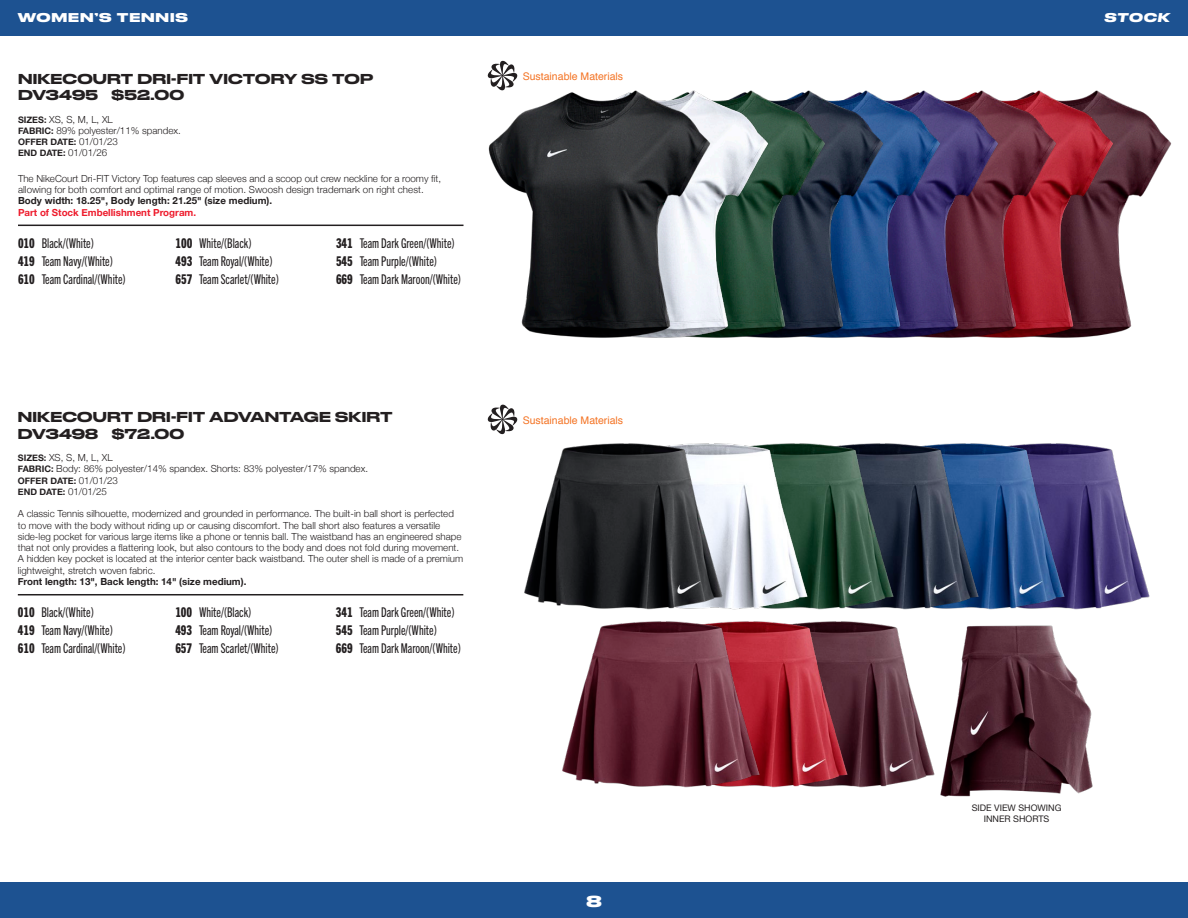
<style>
.page{position:relative;width:1188px;height:918px;background:#fff}
.page>*{position:absolute;margin:0;border:0;box-sizing:border-box;transform-origin:0 0}
.t1{font:700 15px "Druk Wide";color:#fff}
.Color_CODE_NAME_Nested{font:13.5px "Trade Gothic Next LT Pro Cm";color:#231f20}
.Not_NEW_Paragraph{font:500 13.5px "Druk Wide";letter-spacing:.01em;color:#231f20}
.t2{font:700 12px "Druk Wide";letter-spacing:.07em;color:#fff}
.t3{font:italic 700 12px "Druk Wide";letter-spacing:.065em;color:#fff}
.t4{font:10.5px "Helvetica";color:#f47425}
.Default{font:300 9.75px/11.2px "Helvetica Neue";color:#231f20}
.SIZE_FABRIC_DATE_Nested{font:300 9.75px "Helvetica Neue";color:#231f20}
.Default-2{font:700 9.75px "Helvetica Neue";color:#231f20}
.t5{font:700 9.75px "Helvetica Neue";color:#ee1b2c}
.SIZE_FABRIC_DATE_Nested-2{font:700 9px "Helvetica Neue";color:#231f20}
.Color_Code_Color_Name{font:9px/11.2px "Helvetica Neue";color:#231f20;text-align:center}
.s1{font-weight:700;font-size:9px}
.s2{font-weight:300;font-size:9.75px}
.s3{font-weight:700}
.s4{font-family:"Trade Gothic Next LT Pro Hv Cm"}
</style>
<div class="page">
<div style="left:0;top:0;width:1188px;height:36px;background:#1d5291"></div>
<div style="left:0;top:882px;width:1188px;height:36px;background:#1d5291"></div>
<img style="left:857px;top:624px;width:52px;height:164px">
<img style="left:909px;top:625px;width:184px;height:172px">
<img style="left:770px;top:624px;width:87px;height:164px">
<img style="left:562px;top:624px;width:208px;height:164px">
<img style="left:1075px;top:444px;width:75px;height:166px">
<img style="left:989px;top:443px;width:86px;height:167px">
<img style="left:904px;top:443px;width:85px;height:167px">
<img style="left:818px;top:443px;width:86px;height:181px">
<img style="left:733px;top:443px;width:85px;height:181px">
<hr style="left:18px;top:225px;width:446px;height:1px;background:#231f20">
<hr style="left:18px;top:594px;width:445px;height:1px;background:#231f20">
<svg style="left:487px;top:60px;width:31px;height:21px"></svg>
<svg style="left:487px;top:404px;width:31px;height:31px"></svg>
<img style="left:1117px;top:101px;width:55px;height:232px">
<img style="left:524px;top:443px;width:209px;height:181px">
<img style="left:1060px;top:90px;width:57px;height:248px">
<img style="left:1002px;top:90px;width:58px;height:248px">
<img style="left:944px;top:90px;width:58px;height:248px">
<img style="left:887px;top:90px;width:57px;height:248px">
<img style="left:829px;top:90px;width:58px;height:248px">
<img style="left:714px;top:90px;width:115px;height:248px">
<img style="left:488px;top:81px;width:226px;height:257px">
<p class="t2" style="left:18px;top:8px;width:172px">WOMEN’S TENNIS</p>
<p class="t3" style="left:1104px;top:8px;width:67px">STOCK</p>
<p class="Not_NEW_Paragraph" style="left:18px;top:67px;width:357px">NIKECOURT DRI-FIT VICTORY SS TOP</p>
<p class="Not_NEW_Paragraph" style="left:18px;top:84px;width:168px">DV3495 $52.00</p>
<p class="SIZE_FABRIC_DATE_Nested" style="left:18px;top:111px;width:96px"><span class="s1">SIZES:</span> XS, S, M, L, XL</p>
<p class="SIZE_FABRIC_DATE_Nested" style="left:18px;top:122px;width:164px"><span class="s1">FABRIC:</span> 89% polyester/11% spandex.</p>
<p class="SIZE_FABRIC_DATE_Nested-2" style="left:18px;top:135px;width:102px">OFFER DATE: <span class="s2">01/01/23</span></p>
<p class="SIZE_FABRIC_DATE_Nested-2" style="left:18px;top:146px;width:91px">END DATE: <span class="s2">01/01/26</span></p>
<p class="Default" style="left:18px;top:172px;width:425px">The NikeCourt Dri-FIT Victory Top features cap sleeves and a scoop out crew neckline for a roomy fit, allowing for both comfort and optimal range of motion. Swoosh design trademark on right chest.<br><span class="s3">Body width: 18.25", Body length: 21.25" (size medium).</span></p>
<p class="t5" style="left:18px;top:204px;width:180px">Part of Stock Embellishment Program.</p>
<p class="Color_CODE_NAME_Nested" style="left:18px;top:234px;width:77px"><span class="s4">010</span> Black/(White)</p>
<p class="Color_CODE_NAME_Nested" style="left:176px;top:234px;width:77px"><span class="s4">100</span> White/(Black)</p>
<p class="Color_CODE_NAME_Nested" style="left:336px;top:234px;width:120px"><span class="s4">341</span> Team Dark Green/(White)</p>
<p class="Color_CODE_NAME_Nested" style="left:18px;top:252px;width:96px"><span class="s4">419</span> Team Navy/(White)</p>
<p class="Color_CODE_NAME_Nested" style="left:176px;top:252px;width:99px"><span class="s4">493</span> Team Royal/(White)</p>
<p class="Color_CODE_NAME_Nested" style="left:336px;top:252px;width:103px"><span class="s4">545</span> Team Purple/(White)</p>
<p class="Color_CODE_NAME_Nested" style="left:18px;top:270px;width:109px"><span class="s4">610</span> Team Cardinal/(White)</p>
<p class="Color_CODE_NAME_Nested" style="left:176px;top:270px;width:105px"><span class="s4">657</span> Team Scarlet/(White)</p>
<p class="Color_CODE_NAME_Nested" style="left:336px;top:270px;width:127px"><span class="s4">669</span> Team Dark Maroon/(White)</p>
<p class="Not_NEW_Paragraph" style="left:18px;top:406px;width:376px">NIKECOURT DRI-FIT ADVANTAGE SKIRT</p>
<p class="Not_NEW_Paragraph" style="left:18px;top:423px;width:168px">DV3498 $72.00</p>
<p class="SIZE_FABRIC_DATE_Nested" style="left:18px;top:450px;width:96px"><span class="s1">SIZES:</span> XS, S, M, L, XL</p>
<p class="SIZE_FABRIC_DATE_Nested" style="left:18px;top:461px;width:352px"><span class="s1">FABRIC:</span> Body: 86% polyester/14% spandex. Shorts: 83% polyester/17% spandex.</p>
<p class="SIZE_FABRIC_DATE_Nested-2" style="left:18px;top:473px;width:102px">OFFER DATE: <span class="s2">01/01/23</span></p>
<p class="SIZE_FABRIC_DATE_Nested-2" style="left:18px;top:485px;width:91px">END DATE: <span class="s2">01/01/25</span></p>
<p class="Default" style="left:18px;top:508px;width:447px">A classic Tennis silhouette, modernized and grounded in performance. The built-in ball short is perfected to move with the body without riding up or causing discomfort. The ball short also features a versatile side-leg pocket for various large items like a phone or tennis ball. The waistband has an engineered shape that not only provides a flattering look, but also contours to the body and does not fold during movement.<br>A hidden key pocket is located at the interior center back waistband. The outer shell is made of a premium lightweight, stretch woven fabric.</p>
<p class="Default-2" style="left:18px;top:574px;width:230px">Front length: 13", Back length: 14" (size medium).</p>
<p class="Color_CODE_NAME_Nested" style="left:18px;top:603px;width:77px"><span class="s4">010</span> Black/(White)</p>
<p class="Color_CODE_NAME_Nested" style="left:175px;top:603px;width:77px"><span class="s4">100</span> White/(Black)</p>
<p class="Color_CODE_NAME_Nested" style="left:336px;top:603px;width:120px"><span class="s4">341</span> Team Dark Green/(White)</p>
<p class="Color_CODE_NAME_Nested" style="left:18px;top:621px;width:96px"><span class="s4">419</span> Team Navy/(White)</p>
<p class="Color_CODE_NAME_Nested" style="left:175px;top:621px;width:99px"><span class="s4">493</span> Team Royal/(White)</p>
<p class="Color_CODE_NAME_Nested" style="left:336px;top:621px;width:103px"><span class="s4">545</span> Team Purple/(White)</p>
<p class="Color_CODE_NAME_Nested" style="left:18px;top:639px;width:109px"><span class="s4">610</span> Team Cardinal/(White)</p>
<p class="Color_CODE_NAME_Nested" style="left:175px;top:639px;width:105px"><span class="s4">657</span> Team Scarlet/(White)</p>
<p class="Color_CODE_NAME_Nested" style="left:336px;top:639px;width:127px"><span class="s4">669</span> Team Dark Maroon/(White)</p>
<p class="t4" style="left:523px;top:68px;width:102px">Sustainable Materials</p>
<p class="t4" style="left:523px;top:412px;width:102px">Sustainable Materials</p>
<h1 class="t1" style="left:586px;top:888px;width:17px">8</h1>
<p class="Color_Code_Color_Name" style="left:972px;top:803px;width:91px">SIDE VIEW SHOWING<br>INNER SHORTS</p>
</div>
